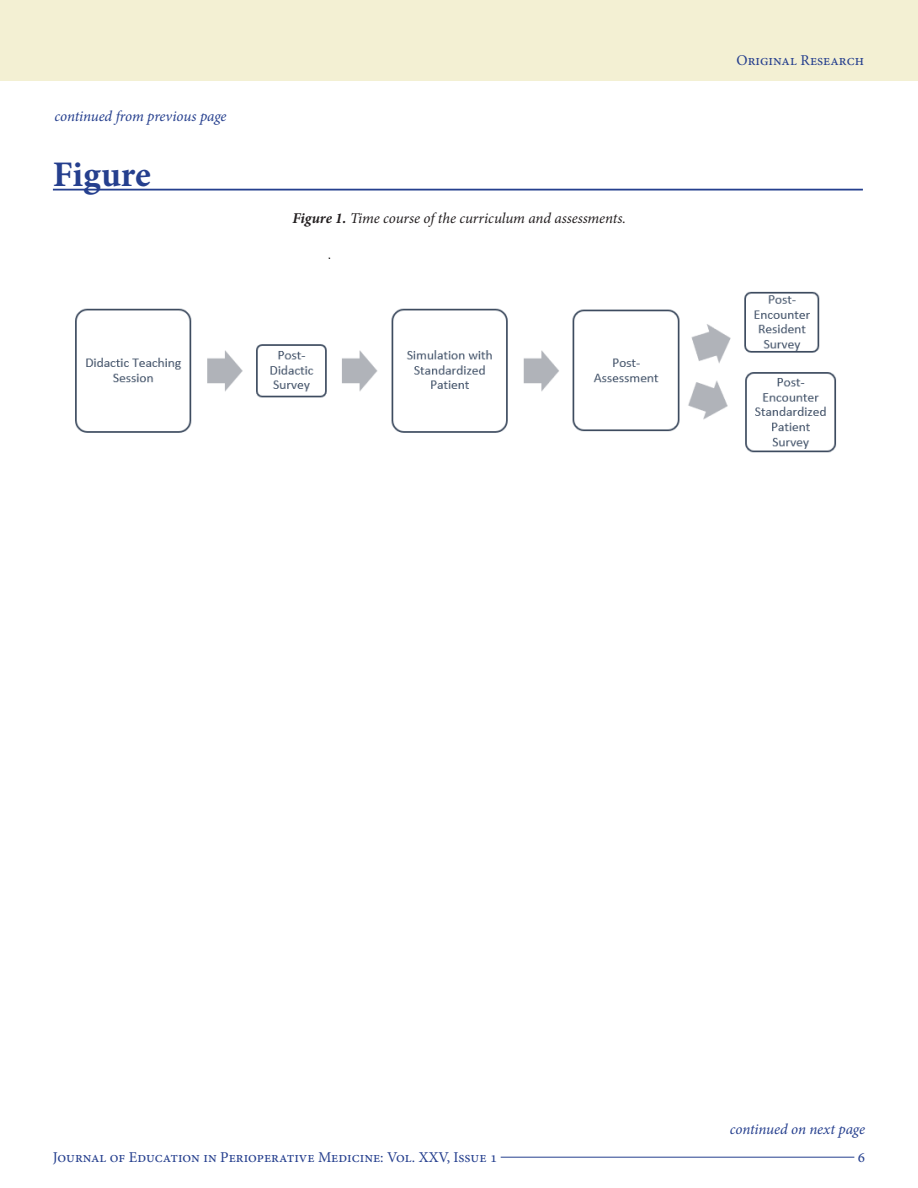
<style>
.page{position:relative;width:918px;height:1188px;background:#fff}
.page>*{position:absolute;margin:0;border:0;box-sizing:border-box;transform-origin:0 0}
.t1{font:700 36px "Minion Pro";color:#253f8e}
.t2{font:15px "Minion Pro";color:#253f8e}
.t3{font:italic 15px "Minion Pro";letter-spacing:-.005em;color:#231f20}
.t4{font:italic 15px "Minion Pro";letter-spacing:-.01em;color:#253f8e}
.s1{font-weight:700}
</style>
<div class="page">
<hr style="left:501px;top:1157px;width:353px;height:1px;background:#253f8e">
<div style="left:0;top:0;width:918px;height:81px;background:#f3f0d3"></div>
<hr style="left:53px;top:189px;width:810px;height:2px;background:#253f8e">
<img style="left:75px;top:257px;width:762px;height:196px">
<p class="t4" style="left:55px;top:106px;width:174px">continued from previous page</p>
<p class="t1" style="left:53px;top:149px;width:100px">Figure</p>
<p class="t3" style="left:292px;top:208px;width:335px"><span class="s1">Figure 1.</span> Time course of the curriculum and assessments.</p>
<p class="t2" style="left:737px;top:50px;width:129px">Original Research</p>
<p class="t4" style="left:730px;top:1119px;width:137px">continued on next page</p>
<p class="t2" style="left:53px;top:1147px;width:446px">Journal of Education in Perioperative Medicine: Vol. XXV, Issue 1</p>
<p class="t2" style="left:858px;top:1147px;width:9px">6</p>
</div>
